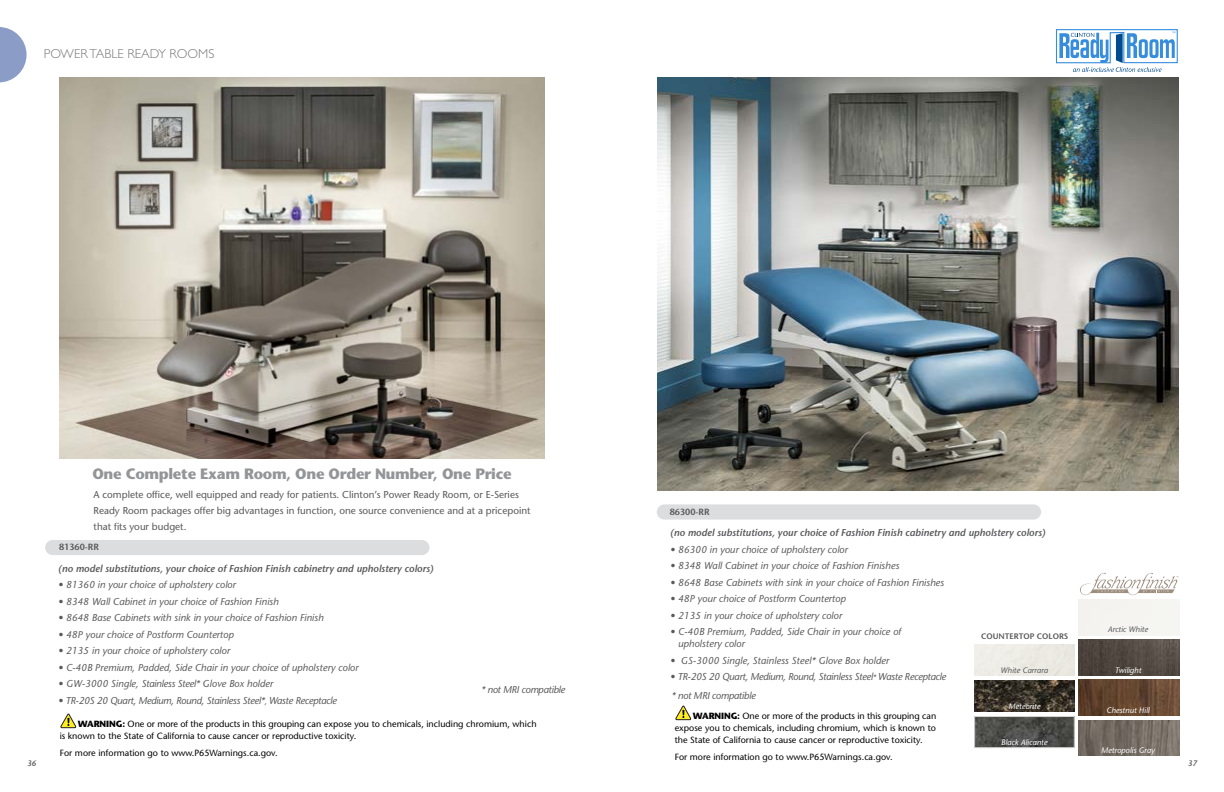
<style>
.page{position:relative;width:1224px;height:792px;background:#fff}
.page>*{position:absolute;margin:0;border:0;box-sizing:border-box;transform-origin:0 0}
.t1{font:700 15px "Stone Sans Std";letter-spacing:-.02em;color:#939598}
.t2{font:300 13px "Gill Sans Std";color:#77787b}
.t3{font:italic 500 10px/12px "Stone Sans Std";color:#58595b}
.t4{font:500 10px/16px "Stone Sans Std";color:#58595b}
.t5{font:italic 600 10px "Stone Sans Std";color:#58595b}
.t6{font:italic 500 10px "Stone Sans Std";letter-spacing:-.03em;color:#58595b}
.t7{font:500 9px/12px "Stone Sans Std";color:#000}
.t8{font:600 9px "Stone Sans Std";color:#58595b}
.t9{font:italic 500 8px "Stone Sans Std";color:#fff}
.t10{font:italic 500 8px "Stone Sans Std";color:#58595b}
.t11{font:600 8px "Stone Sans Std";color:#58595b}
.t12{font:italic 600 8px "Stone Sans Std";color:#58595b}
.s1{font-size:8px}
.s2{font-weight:700}
</style>
<div class="page">
<svg style="left:0;top:27px;width:27px;height:55px"></svg>
<svg style="left:1055px;top:29px;width:123px;height:43px"></svg>
<img style="left:60px;top:78px;width:484px;height:381px">
<div style="left:45px;top:540px;width:384px;height:15px;background:#dcddde;border-radius:8px"></div>
<img style="left:657px;top:77px;width:522px;height:413px">
<div style="left:657px;top:504px;width:384px;height:16px;background:#dcddde;border-radius:8px"></div>
<img style="left:1079px;top:720px;width:100px;height:36px">
<img style="left:1079px;top:639px;width:100px;height:36px">
<img style="left:1079px;top:680px;width:100px;height:36px">
<svg style="left:1080px;top:573px;width:99px;height:22px"></svg>
<img style="left:975px;top:680px;width:99px;height:32px">
<img style="left:977px;top:718px;width:95px;height:28px">
<div style="left:975px;top:716px;width:99px;height:32px;border:1px solid #d7d7d3"></div>
<svg style="left:60px;top:713px;width:17px;height:15px"></svg>
<svg style="left:675px;top:705px;width:17px;height:15px"></svg>
<h2 class="t2" style="left:44px;top:46px;width:172px">POWER TABLE READY ROOMS</h2>
<h1 class="t1" style="left:92px;top:465px;width:421px">One Complete Exam Room, One Order Number, One Price</h1>
<p class="t4" style="left:94px;top:486px;width:438px">A complete office, well equipped and ready for patients. Clinton’s Power Ready Room, or E-Series<br>Ready Room packages offer big advantages in function, one source convenience and at a pricepoint that fits your budget.</p>
<p class="t8" style="left:670px;top:506px;width:41px">86300-RR</p>
<p class="t5" style="left:670px;top:527px;width:377px">(no model substitutions, your choice of Fashion Finish cabinetry and upholstery colors)</p>
<p class="t3" style="left:670px;top:543px;width:179px">• 86300 in your choice of upholstery color</p>
<p class="t3" style="left:670px;top:560px;width:230px">• 8348 Wall Cabinet in your choice of Fashion Finishes</p>
<p class="t3" style="left:670px;top:576px;width:275px">• 8648 Base Cabinets with sink in your choice of Fashion Finishes</p>
<p class="t3" style="left:670px;top:593px;width:177px">• 48P your choice of Postform Countertop</p>
<p class="t3" style="left:670px;top:609px;width:173px">• 2135 in your choice of upholstery color</p>
<p class="t3" style="left:678px;top:626px;width:224px;text-indent:-8px">• C-40B Premium, Padded, Side Chair in your choice of upholstery color</p>
<p class="t3" style="left:670px;top:654px;width:220px">• GS-3000 Single, Stainless Steel* Glove Box holder</p>
<p class="t6" style="left:670px;top:671px;width:277px">• TR-20S 20 Quart, Medium, Round, Stainless Steel<span class="s1">*</span> Waste Receptacle</p>
<p class="t8" style="left:59px;top:542px;width:41px">81360-RR</p>
<p class="t5" style="left:58px;top:562px;width:377px">(no model substitutions, your choice of Fashion Finish cabinetry and upholstery colors)</p>
<p class="t3" style="left:58px;top:579px;width:179px">• 81360 in your choice of upholstery color</p>
<p class="t3" style="left:58px;top:595px;width:222px">• 8348 Wall Cabinet in your choice of Fashion Finish</p>
<p class="t3" style="left:58px;top:612px;width:267px">• 8648 Base Cabinets with sink in your choice of Fashion Finish</p>
<p class="t3" style="left:58px;top:628px;width:177px">• 48P your choice of Postform Countertop</p>
<p class="t3" style="left:58px;top:645px;width:173px">• 2135 in your choice of upholstery color</p>
<p class="t3" style="left:58px;top:661px;width:302px">• C-40B Premium, Padded, Side Chair in your choice of upholstery color</p>
<p class="t3" style="left:58px;top:678px;width:216px">• GW-3000 Single, Stainless Steel* Glove Box holder</p>
<p class="t6" style="left:58px;top:694px;width:280px">• TR-20S 20 Quart, Medium, Round, Stainless Steel*<span class="s1">,</span> Waste Receptacle</p>
<p class="t10" style="left:1108px;top:625px;width:42px">Arctic White</p>
<p class="t11" style="left:981px;top:631px;width:89px">COUNTERTOP COLORS</p>
<p class="t10" style="left:1000px;top:665px;width:49px">White Carrara</p>
<p class="t9" style="left:1008px;top:701px;width:34px">Meteorite</p>
<p class="t9" style="left:1001px;top:737px;width:48px">Black Alicante</p>
<p class="t9" style="left:1115px;top:665px;width:28px">Twilight</p>
<p class="t9" style="left:1106px;top:706px;width:45px">Chestnut Hill</p>
<p class="t9" style="left:1101px;top:746px;width:55px">Metropolis Gray</p>
<p class="t6" style="left:481px;top:683px;width:86px">* not MRI compatible</p>
<p class="t6" style="left:671px;top:689px;width:86px">* not MRI compatible</p>
<p class="t7" style="left:675px;top:709px;width:263px;text-align:justify;text-indent:18px"><span class="s2">WARNING:</span> One or more of the products in this grouping can expose you to chemicals, including chromium, which is known to the State of California to cause cancer or reproductive toxicity.</p>
<p class="t7" style="left:675px;top:750px;width:219px">For more information go to www.P65Warnings.ca.gov.</p>
<p class="t7" style="left:60px;top:717px;width:478px;text-indent:18px"><span class="s2">WARNING:</span> One or more of the products in this grouping can expose you to chemicals, including chromium, which is known to the State of California to cause cancer or reproductive toxicity.</p>
<p class="t7" style="left:60px;top:746px;width:219px">For more information go to www.P65Warnings.ca.gov.</p>
<p class="t12" style="left:27px;top:758px;width:11px">36</p>
<p class="t12" style="left:1188px;top:758px;width:11px">37</p>
</div>
